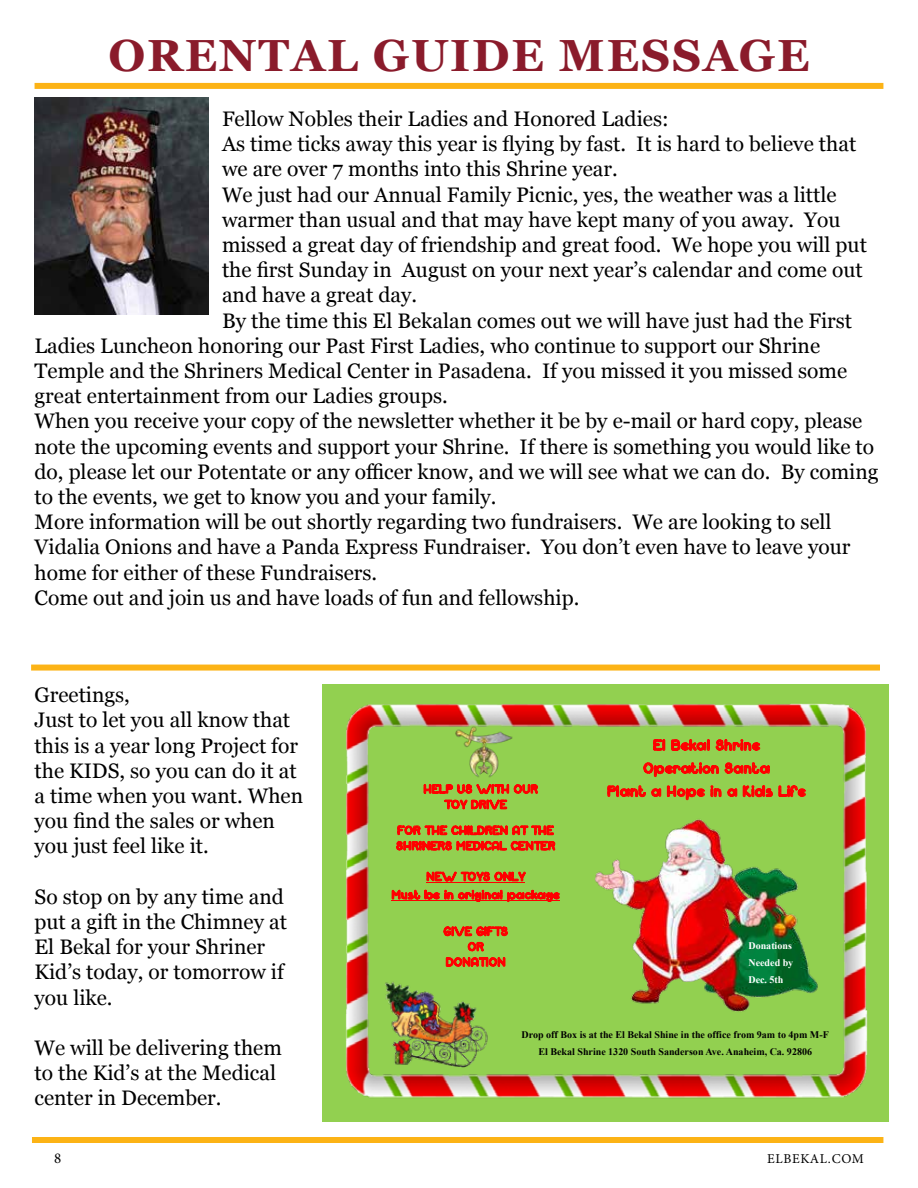
<style>
.page{position:relative;width:918px;height:1188px;background:#fff}
.page>*{position:absolute;margin:0;border:0;box-sizing:border-box;transform-origin:0 0}
.t1{font:700 45px "Georgia";letter-spacing:.04em;color:#8a1b2b}
.t2{font:21px/25.2px "Georgia";color:#000}
.t3{font:15.75px/23.1px "Candy Cane Unregistered";color:#f00;text-align:center}
.t4{font:15px "Minion Pro";color:#000}
.t5{font:13.5px "Minion Pro";letter-spacing:.05em;color:#000}
.t6{font:12.9px/15.5px "Candy Cane Unregistered";color:#f00}
.t7{font:700 10.05px/16.8px "Times New Roman";color:#000;text-align:center}
.t8{font:700 10.05px/16.8px "Times New Roman";color:#fff}
</style>
<div class="page">
<div style="left:35px;top:83px;width:848px;height:6px;background:#fcb316"></div>
<div style="left:31px;top:665px;width:849px;height:6px;background:#fcb316"></div>
<div style="left:32px;top:1137px;width:851px;height:6px;background:#fcb316"></div>
<img style="left:35px;top:97px;width:174px;height:218px">
<img style="left:322px;top:684px;width:567px;height:438px">
<img style="left:453px;top:723px;width:62px;height:61px">
<hr style="left:426px;top:882px;width:99px;height:1px;background:#f00">
<hr style="left:391px;top:901px;width:169px;height:1px;background:#f00">
<img style="left:568px;top:807px;width:278px;height:217px">
<img style="left:382px;top:975px;width:110px;height:93px">
<h1 class="t1" style="left:108px;top:21px;width:703px">ORENTAL GUIDE MESSAGE</h1>
<p class="t2" style="left:222px;top:105px;width:448px">Fellow Nobles their Ladies and Honored Ladies:</p>
<p class="t2" style="left:222px;top:131px;width:636px">As time ticks away this year is flying by fast. It is hard to believe that</p>
<p class="t2" style="left:222px;top:156px;width:397px">we are over 7 months into this Shrine year.</p>
<p class="t2" style="left:222px;top:181px;width:616px">We just had our Annual Family Picnic, yes, the weather was a little</p>
<p class="t2" style="left:222px;top:206px;width:620px">warmer than usual and that may have kept many of you away. You</p>
<p class="t2" style="left:222px;top:231px;width:646px">missed a great day of friendship and great food. We hope you will put</p>
<p class="t2" style="left:222px;top:257px;width:642px">the first Sunday in August on your next year’s calendar and come out</p>
<p class="t2" style="left:222px;top:282px;width:197px">and have a great day.</p>
<p class="t2" style="left:222px;top:307px;width:632px">By the time this El Bekalan comes out we will have just had the First</p>
<p class="t2" style="left:35px;top:332px;width:787px">Ladies Luncheon honoring our Past First Ladies, who continue to support our Shrine</p>
<p class="t2" style="left:35px;top:357px;width:814px">Temple and the Shriners Medical Center in Pasadena. If you missed it you missed some</p>
<p class="t2" style="left:35px;top:383px;width:415px">great entertainment from our Ladies groups.</p>
<p class="t2" style="left:35px;top:408px;width:829px">When you receive your copy of the newsletter whether it be by e-mail or hard copy, please</p>
<p class="t2" style="left:35px;top:433px;width:841px">note the upcoming events and support your Shrine. If there is something you would like to</p>
<p class="t2" style="left:35px;top:458px;width:845px">do, please let our Potentate or any officer know, and we will see what we can do. By coming</p>
<p class="t2" style="left:35px;top:483px;width:463px">to the events, we get to know you and your family.</p>
<p class="t2" style="left:35px;top:509px;width:799px">More information will be out shortly regarding two fundraisers. We are looking to sell</p>
<p class="t2" style="left:35px;top:534px;width:817px">Vidalia Onions and have a Panda Express Fundraiser. You don’t even have to leave your</p>
<p class="t2" style="left:35px;top:559px;width:344px">home for either of these Fundraisers.</p>
<p class="t2" style="left:35px;top:584px;width:546px">Come out and join us and have loads of fun and fellowship.</p>
<p class="t2" style="left:35px;top:681px;width:270px">Greetings,<br>Just to let you all know that this is a year long Project for the KIDS, so you can do it at a time when you want. When you find the sales or when you just feel like it.</p>
<p class="t2" style="left:35px;top:883px;width:254px">So stop on by any time and put a gift in the Chimney at<br>El Bekal for your Shriner<br>Kid’s today, or tomorrow if you like.</p>
<p class="t2" style="left:35px;top:1034px;width:249px">We will be delivering them to the Kid’s at the Medical center in December.</p>
<p class="t6" style="left:444px;top:782px;width:95px;text-indent:-21px">HELP US WITH OUR<br>TOY DRIVE</p>
<p class="t6" style="left:396px;top:823px;width:161px">FOR THE CHILDREN AT THE<br>SHRINERS MEDICAL CENTER</p>
<p class="t6" style="left:392px;top:868px;width:170px;line-height:18.1px;text-align:center">NEW TOYS ONLY<br>Must be in original package</p>
<p class="t6" style="left:443px;top:924px;width:66px;text-align:center">GIVE GIFTS<br>OR<br>DONATION</p>
<p class="t3" style="left:607px;top:734px;width:200px">El Bekal Shrine<br>Operation Santa<br>Plant a Hope in a Kids Life</p>
<p class="t8" style="left:748px;top:937px;width:46px">Donations<br>Needed by<br>Dec. 5th</p>
<p class="t7" style="left:522px;top:1026px;width:309px">Drop off Box is at the El Bekal Shine in the office from 9am to 4pm M-F<br>El Bekal Shrine 1320 South Sanderson Ave. Anaheim, Ca. 92806</p>
<p class="t4" style="left:54px;top:1148px;width:9px">8</p>
<p class="t5" style="left:767px;top:1150px;width:98px">ELBEKAL.COM</p>
</div>
